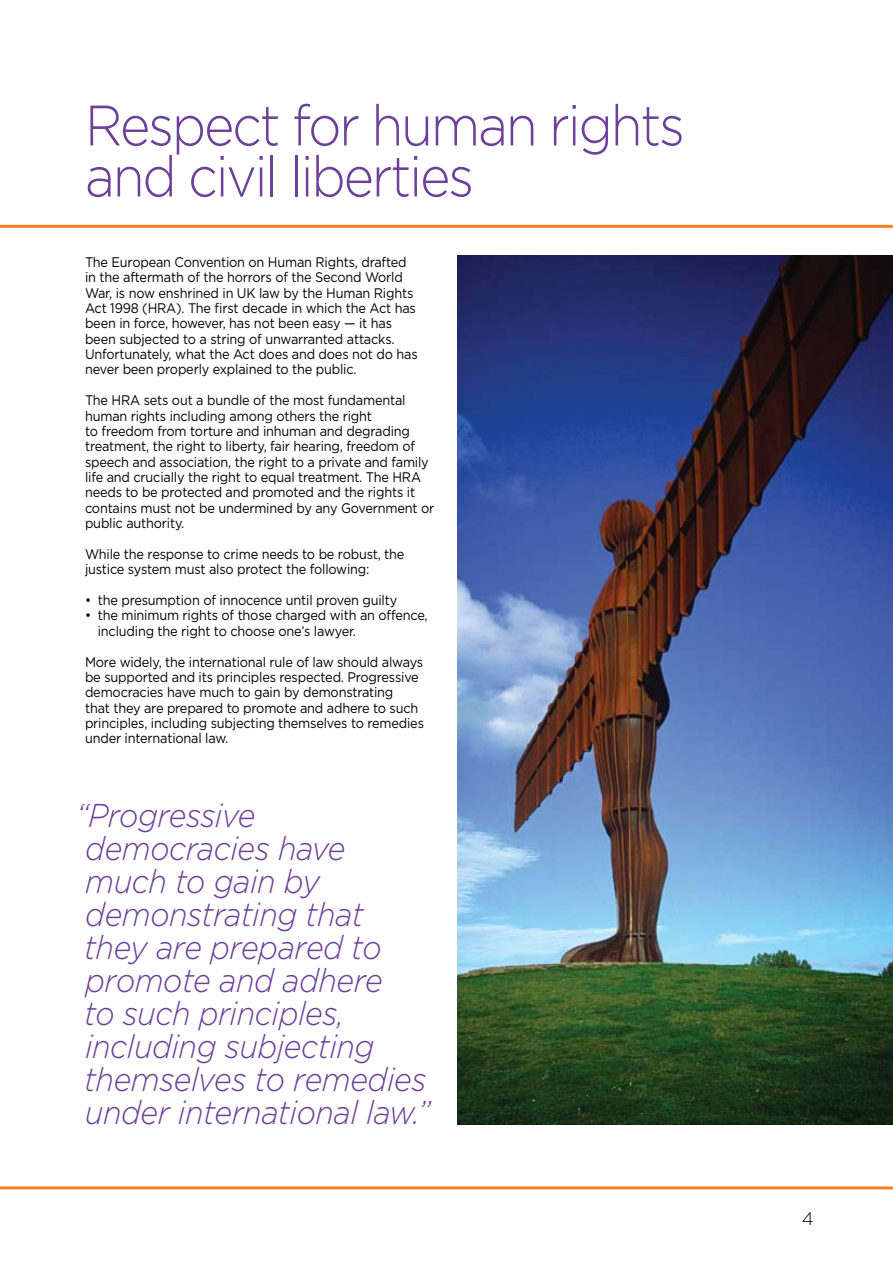
<style>
.page{position:relative;width:893px;height:1263px;background:#fff}
.page>*{position:absolute;margin:0;border:0;box-sizing:border-box;transform-origin:0 0}
.t1{font:300 57px/51px "Gotham";letter-spacing:-.04em;color:#6d4099;scale:.91 1}
.t2{font:italic 300 33px/33px "Gotham";letter-spacing:-.015em;color:#6d4099;scale:.92 1}
.t3{font:300 18px "Gotham";color:#000}
.t4{font:13.8px/15.3px "Gotham";letter-spacing:-.015em;color:#000;scale:.92 1}
</style>
<div class="page">
<hr style="left:0;top:225px;width:893px;height:3px;background:#f58220">
<hr style="left:0;top:1186px;width:893px;height:3px;background:#f58220">
<img style="left:457px;top:255px;width:436px;height:869px">
<h1 class="t1" style="left:85px;top:99px;width:661px">Respect for human rights and civil liberties</h1>
<p class="t4" style="left:85px;top:254px;width:363px">The European Convention on Human Rights, drafted in the aftermath of the horrors of the Second World War, is now enshrined in UK law by the Human Rights Act 1998 (HRA). The first decade in which the Act has been in force, however, has not been easy — it has been subjected to a string of unwarranted attacks.<br>Unfortunately, what the Act does and does not do has never been properly explained to the public.</p>
<p class="t4" style="left:85px;top:392px;width:381px">The HRA sets out a bundle of the most fundamental human rights including among others the right<br>to freedom from torture and inhuman and degrading treatment, the right to liberty, fair hearing, freedom of speech and association, the right to a private and family life and crucially the right to equal treatment. The HRA needs to be protected and promoted and the rights it contains must not be undermined by any Government or public authority.</p>
<p class="t4" style="left:85px;top:546px;width:349px">While the response to crime needs to be robust, the justice system must also protect the following:</p>
<p class="t4" style="left:85px;top:592px;width:341px">• the presumption of innocence until proven guilty</p>
<p class="t4" style="left:98px;top:608px;width:360px;text-indent:-13px">• the minimum rights of those charged with an offence, including the right to choose one’s lawyer.</p>
<p class="t4" style="left:85px;top:654px;width:370px">More widely, the international rule of law should always be supported and its principles respected. Progressive democracies have much to gain by demonstrating<br>that they are prepared to promote and adhere to such principles, including subjecting themselves to remedies under international law.</p>
<h2 class="t2" style="left:76px;top:799px;width:387px">“Progressive democracies have<br>much to gain by demonstrating that<br>they are prepared to promote and adhere<br>to such principles, including subjecting themselves to remedies under international law.”</h2>
<h3 class="t3" style="left:802px;top:1209px;width:13px">4</h3>
</div>
